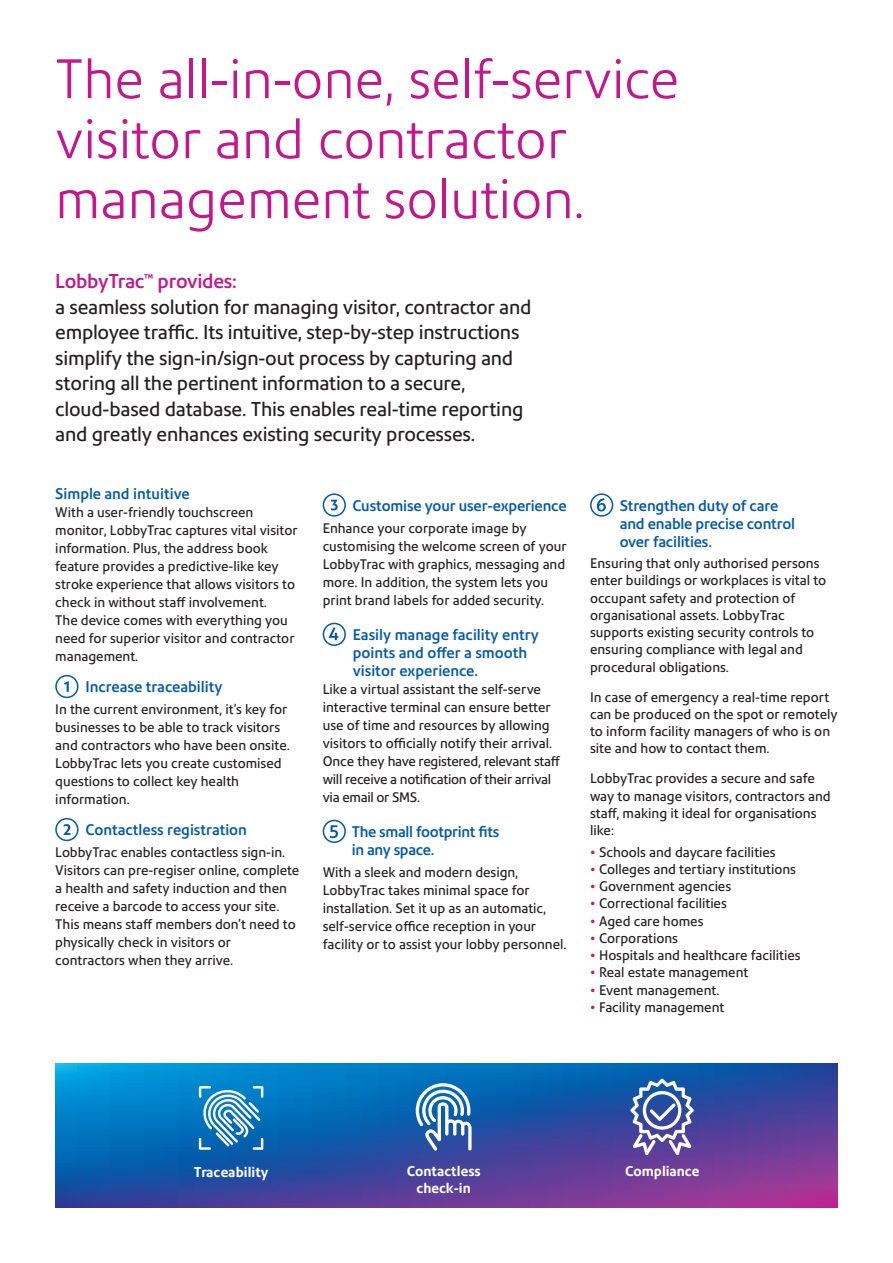
<style>
.page{position:relative;width:893px;height:1263px;background:#fff}
.page>*{position:absolute;margin:0;border:0;box-sizing:border-box;transform-origin:0 0}
.Head_36_40{font:300 54px/60px "Precision Sans";color:#c5168c}
.Subtitle_15_20{font:19.5px/25.5px "Precision Sans";letter-spacing:-.01em;color:#231f20}
.Small_body_head_10_1{font:500 15px/18px "Precision Sans";letter-spacing:-.01em;color:#015aaa}
.t1{font:700 13.8px/16.6px "Precision Sans";color:#fff;text-align:center}
.Small_body_9_12_5{font:13.5px/18px "Precision Sans";color:#231f20}
.s1{font-weight:500;color:#c5168c}
.s2{color:#c5168c}
</style>
<div class="page">
<svg style="left:55px;top:1064px;width:783px;height:144px;background:#2f55a8"></svg>
<div style="left:55px;top:675px;width:23px;height:23px;border:2px solid #015aaa;border-radius:50%"></div>
<svg style="left:64px;top:681px;width:5px;height:11px"></svg>
<div style="left:55px;top:818px;width:23px;height:23px;border:2px solid #015aaa;border-radius:50%"></div>
<svg style="left:63px;top:824px;width:7px;height:11px"></svg>
<svg style="left:597px;top:498px;width:9px;height:13px"></svg>
<div style="left:590px;top:493px;width:23px;height:24px;border:2px solid #015aaa;border-radius:50%"></div>
<svg style="left:416px;top:1083px;width:56px;height:68px"></svg>
<svg style="left:199px;top:1086px;width:64px;height:64px"></svg>
<svg style="left:630px;top:1078px;width:64px;height:77px"></svg>
<div style="left:323px;top:493px;width:23px;height:24px;border:2px solid #015aaa;border-radius:50%"></div>
<svg style="left:331px;top:500px;width:7px;height:10px"></svg>
<div style="left:323px;top:623px;width:23px;height:23px;border:2px solid #015aaa;border-radius:50%"></div>
<svg style="left:329px;top:627px;width:9px;height:13px"></svg>
<svg style="left:330px;top:825px;width:8px;height:13px"></svg>
<div style="left:323px;top:820px;width:23px;height:23px;border:2px solid #015aaa;border-radius:50%"></div>
<p class="Head_36_40" style="left:55px;top:49px;width:625px">The all-in-one, self-service visitor and contractor management solution.</p>
<p class="Subtitle_15_20" style="left:55px;top:268px;width:478px"><span class="s1">LobbyTrac</span><sup>™</sup> <span class="s1">provides:<br></span>a seamless solution for managing visitor, contractor and employee traffic. Its intuitive, step-by-step instructions simplify the sign-in/sign-out process by capturing and storing all the pertinent information to a secure, cloud-based database. This enables real-time reporting and greatly enhances existing security processes.</p>
<p class="Small_body_head_10_1" style="left:55px;top:485px;width:136px">Simple and intuitive</p>
<p class="Small_body_9_12_5" style="left:55px;top:504px;width:244px">With a user-friendly touchscreen monitor, LobbyTrac captures vital visitor information. Plus, the address book feature provides a predictive-like key stroke experience that allows visitors to check in without staff involvement.<br>The device comes with everything you need for superior visitor and contractor management.</p>
<p class="Small_body_head_10_1" style="left:85px;top:678px;width:139px">Increase traceability</p>
<p class="Small_body_9_12_5" style="left:55px;top:701px;width:236px">In the current environment, it’s key for businesses to be able to track visitors and contractors who have been onsite.<br>LobbyTrac lets you create customised questions to collect key health information.</p>
<p class="Small_body_head_10_1" style="left:85px;top:821px;width:163px">Contactless registration</p>
<p class="Small_body_9_12_5" style="left:55px;top:844px;width:246px">LobbyTrac enables contactless sign-in.<br>Visitors can pre-regiser online, complete a health and safety induction and then receive a barcode to access your site.<br>This means staff members don’t need to physically check in visitors or contractors when they arrive.</p>
<p class="Small_body_head_10_1" style="left:352px;top:496px;width:216px">Customise your user-experience</p>
<p class="Small_body_9_12_5" style="left:323px;top:519px;width:245px">Enhance your corporate image by customising the welcome screen of your LobbyTrac with graphics, messaging and more. In addition, the system lets you print brand labels for added security.</p>
<p class="Small_body_head_10_1" style="left:353px;top:626px;width:188px">Easily manage facility entry points and offer a smooth visitor experience.</p>
<p class="Small_body_9_12_5" style="left:323px;top:680px;width:239px">Like a virtual assistant the self-serve interactive terminal can ensure better use of time and resources by allowing visitors to officially notify their arrival.<br>Once they have registered, relevant staff will receive a notification of their arrival via email or SMS.</p>
<p class="Small_body_head_10_1" style="left:352px;top:823px;width:149px">The small footprint fits in any space.</p>
<p class="Small_body_9_12_5" style="left:323px;top:863px;width:245px">With a sleek and modern design, LobbyTrac takes minimal space for installation. Set it up as an automatic, self-service office reception in your facility or to assist your lobby personnel.</p>
<p class="Small_body_head_10_1" style="left:620px;top:496px;width:177px">Strengthen duty of care and enable precise control over facilities.</p>
<p class="Small_body_9_12_5" style="left:590px;top:555px;width:238px;line-height:17.2px">Ensuring that only authorised persons enter buildings or workplaces is vital to occupant safety and protection of organisational assets. LobbyTrac supports existing security controls to ensuring compliance with legal and procedural obligations.</p>
<p class="Small_body_9_12_5" style="left:590px;top:688px;width:249px;line-height:17.2px">In case of emergency a real-time report can be produced on the spot or remotely to inform facility managers of who is on site and how to contact them.</p>
<p class="Small_body_9_12_5" style="left:590px;top:770px;width:242px;line-height:17.2px">LobbyTrac provides a secure and safe way to manage visitors, contractors and staff, making it ideal for organisations like:</p>
<p class="Small_body_9_12_5" style="left:590px;top:843px;width:187px"><span class="s2">•</span> Schools and daycare facilities</p>
<p class="Small_body_9_12_5" style="left:590px;top:860px;width:207px"><span class="s2">•</span> Colleges and tertiary institutions</p>
<p class="Small_body_9_12_5" style="left:590px;top:877px;width:143px"><span class="s2">•</span> Government agencies</p>
<p class="Small_body_9_12_5" style="left:590px;top:895px;width:138px"><span class="s2">•</span> Correctional facilities</p>
<p class="Small_body_9_12_5" style="left:590px;top:912px;width:115px"><span class="s2">•</span> Aged care homes</p>
<p class="Small_body_9_12_5" style="left:590px;top:929px;width:90px"><span class="s2">•</span> Corporations</p>
<p class="Small_body_9_12_5" style="left:590px;top:946px;width:212px"><span class="s2">•</span> Hospitals and healthcare facilities</p>
<p class="Small_body_9_12_5" style="left:590px;top:964px;width:160px"><span class="s2">•</span> Real estate management</p>
<p class="Small_body_9_12_5" style="left:590px;top:981px;width:131px"><span class="s2">•</span> Event management.</p>
<p class="Small_body_9_12_5" style="left:590px;top:998px;width:136px"><span class="s2">•</span> Facility management</p>
<p class="t1" style="left:194px;top:1164px;width:76px">Traceability</p>
<p class="t1" style="left:625px;top:1162px;width:76px">Compliance</p>
<p class="t1" style="left:407px;top:1163px;width:75px">Contactless check-in</p>
</div>
